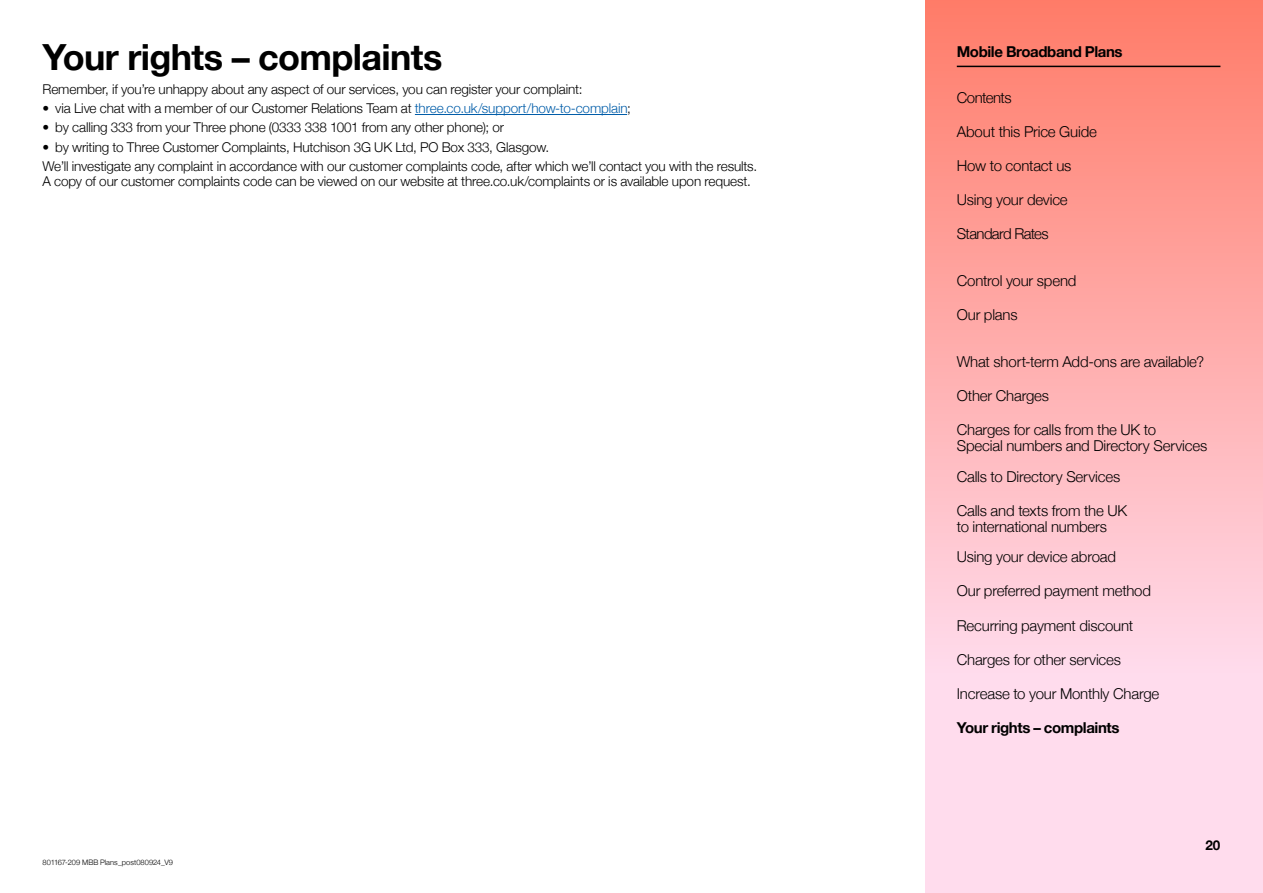
<style>
.page{position:relative;width:1263px;height:893px;background:#fff}
.page>*{position:absolute;margin:0;border:0;box-sizing:border-box;transform-origin:0 0}
.t1{font:700 36px "Helvetica Neue";letter-spacing:-.02em;color:#000}
.t2{font:300 15px/16.5px "Helvetica Neue";letter-spacing:-.015em;color:#000}
.t3{font:700 15px "Helvetica Neue";letter-spacing:-.025em;color:#000}
.t4{font:300 15px "Helvetica Neue";letter-spacing:-.045em;color:#000}
.t5{font:300 15px "Helvetica Neue";letter-spacing:-.04em;color:#000}
.t6{font:300 13.5px/19.2px "Helvetica Neue";letter-spacing:-.01em;color:#000}
.t7{font:700 13.5px "Helvetica Neue";color:#000}
.t8{font:300 7.5px "Helvetica Neue";letter-spacing:.005em;color:#000}
.s1{color:#005da9}
</style>
<div class="page">
<svg style="left:926px;top:0;width:337px;height:893px;background:#feb7ba"></svg>
<hr style="left:957px;top:66px;width:263px;height:1px;background:#000">
<hr style="left:415px;top:114px;width:212px;height:1px;background:#005da9">
<h1 class="t1" style="left:43px;top:29px;width:401px">Your rights – complaints</h1>
<p class="t6" style="left:43px;top:79px;width:541px">Remember, if you’re unhappy about any aspect of our services, you can register your complaint:</p>
<p class="t6" style="left:43px;top:98px;width:590px">• via Live chat with a member of our Customer Relations Team at <span class="s1">three.co.uk/support/how-to-complain</span>;</p>
<p class="t6" style="left:43px;top:117px;width:463px">• by calling 333 from your Three phone (0333 338 1001 from any other phone); or</p>
<p class="t6" style="left:43px;top:136px;width:716px">• by writing to Three Customer Complaints, Hutchison 3G UK Ltd, PO Box 333, Glasgow.<br>We’ll investigate any complaint in accordance with our customer complaints code, after which we’ll contact you with the results.</p>
<p class="t6" style="left:43px;top:171px;width:710px">A copy of our customer complaints code can be viewed on our website at three.co.uk/complaints or is available upon request.</p>
<p class="t8" style="left:43px;top:856px;width:132px">801167-209 MBB Plans_post080924_V9</p>
<p class="t3" style="left:957px;top:40px;width:167px">Mobile Broadband Plans</p>
<p class="t5" style="left:957px;top:86px;width:56px">Contents</p>
<p class="t2" style="left:957px;top:123px;width:142px">About this Price Guide</p>
<p class="t2" style="left:957px;top:157px;width:116px">How to contact us</p>
<p class="t2" style="left:957px;top:191px;width:112px">Using your device</p>
<p class="t4" style="left:957px;top:222px;width:93px">Standard Rates</p>
<p class="t2" style="left:957px;top:271px;width:121px">Control your spend</p>
<p class="t2" style="left:957px;top:305px;width:62px">Our plans</p>
<p class="t2" style="left:957px;top:352px;width:249px">What short-term Add-ons are available?</p>
<p class="t2" style="left:957px;top:386px;width:94px">Other Charges</p>
<p class="t2" style="left:957px;top:420px;width:252px">Charges for calls from the UK to<br>Special numbers and Directory Services</p>
<p class="t2" style="left:957px;top:467px;width:165px">Calls to Directory Services</p>
<p class="t2" style="left:957px;top:501px;width:172px">Calls and texts from the UK to international numbers</p>
<p class="t2" style="left:957px;top:548px;width:161px">Using your device abroad</p>
<p class="t2" style="left:957px;top:582px;width:196px">Our preferred payment method</p>
<p class="t2" style="left:957px;top:616px;width:178px">Recurring payment discount</p>
<p class="t2" style="left:957px;top:650px;width:166px">Charges for other services</p>
<p class="t2" style="left:957px;top:684px;width:204px">Increase to your Monthly Charge</p>
<p class="t3" style="left:957px;top:716px;width:164px">Your rights – complaints</p>
<p class="t7" style="left:1205px;top:835px;width:17px">20</p>
</div>
